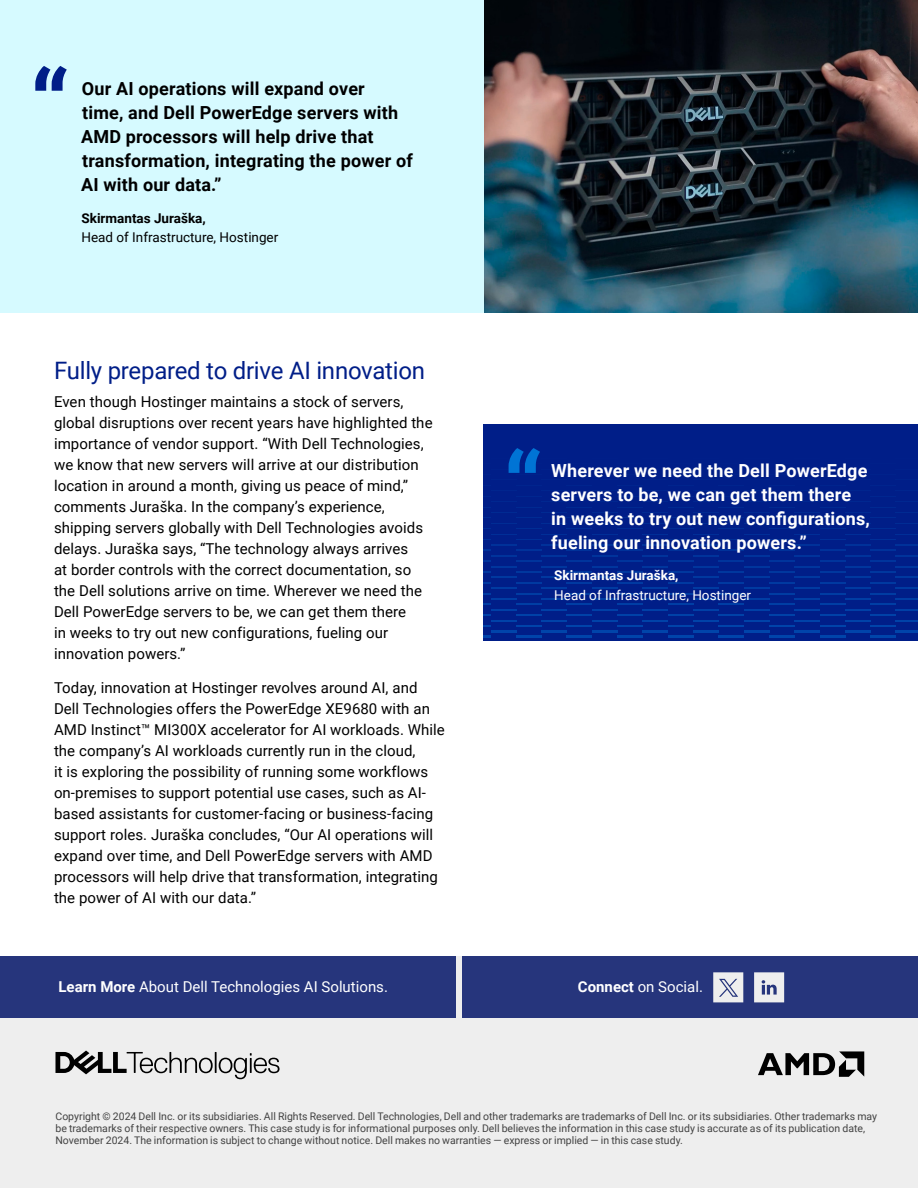
<style>
.page{position:relative;width:918px;height:1188px;background:#fff}
.page>*{position:absolute;margin:0;border:0;box-sizing:border-box;transform-origin:0 0}
.Page_2_Section_Header{font:24px "Roboto";letter-spacing:-.01em;color:#001e88}
.Pull_Quote{font:700 18px/24px "Roboto";letter-spacing:.01em;color:#000}
.Pull_Quote-2{font:700 18px/24px "Roboto";letter-spacing:.01em;color:#fff}
.Page_2_Body{font:15px/21px "Roboto";letter-spacing:.005em;color:#000}
.CTA{font:15px "Roboto";color:#fff}
.Quote_Attribution{font:13.5px/19.5px "Roboto";color:#000}
.Quote_Attribution-2{font:13.5px/19.5px "Roboto";color:#fff}
.t1{font:10.5px/12px "Roboto";color:#424242}
.s1{font-weight:700}
</style>
<div class="page">
<div style="left:0;top:957px;width:918px;height:231px;background:#eee"></div>
<div style="left:0;top:957px;width:456px;height:61px;background:#26357c"></div>
<div style="left:462px;top:957px;width:456px;height:61px;background:#26357c"></div>
<div style="left:0;top:0;width:918px;height:312px;background:#d6faff"></div>
<svg style="left:35px;top:66px;width:32px;height:25px"></svg>
<img style="left:484px;top:0;width:434px;height:312px">
<div style="left:484px;top:424px;width:434px;height:217px;background:#001e88"></div>
<hr style="left:693px;top:631px;width:26px;height:2px;background:#0074d5">
<hr style="left:693px;top:609px;width:26px;height:2px;background:#0074d5">
<hr style="left:693px;top:587px;width:26px;height:2px;background:#0074d5">
<hr style="left:693px;top:544px;width:26px;height:2px;background:#0074d5">
<hr style="left:693px;top:620px;width:26px;height:2px;background:#0074d5">
<hr style="left:693px;top:598px;width:26px;height:2px;background:#0074d5">
<hr style="left:668px;top:636px;width:25px;height:2px;background:#0074d5">
<hr style="left:668px;top:614px;width:25px;height:2px;background:#0074d5">
<svg style="left:668px;top:593px;width:25px;height:1px"></svg>
<hr style="left:668px;top:625px;width:25px;height:2px;background:#0074d5">
<svg style="left:668px;top:604px;width:25px;height:1px"></svg>
<hr style="left:643px;top:631px;width:25px;height:2px;background:#0074d5">
<hr style="left:643px;top:609px;width:25px;height:2px;background:#0074d5">
<hr style="left:643px;top:587px;width:25px;height:2px;background:#0074d5">
<hr style="left:643px;top:544px;width:25px;height:2px;background:#0074d5">
<hr style="left:643px;top:620px;width:25px;height:2px;background:#0074d5">
<hr style="left:643px;top:598px;width:25px;height:2px;background:#0074d5">
<hr style="left:617px;top:636px;width:26px;height:2px;background:#0074d5">
<hr style="left:617px;top:614px;width:26px;height:2px;background:#0074d5">
<svg style="left:617px;top:593px;width:26px;height:1px"></svg>
<hr style="left:617px;top:625px;width:26px;height:2px;background:#0074d5">
<svg style="left:617px;top:604px;width:26px;height:1px"></svg>
<hr style="left:592px;top:631px;width:25px;height:2px;background:#0074d5">
<hr style="left:592px;top:609px;width:25px;height:2px;background:#0074d5">
<hr style="left:592px;top:587px;width:25px;height:2px;background:#0074d5">
<hr style="left:592px;top:544px;width:25px;height:2px;background:#0074d5">
<hr style="left:592px;top:620px;width:25px;height:2px;background:#0074d5">
<hr style="left:592px;top:598px;width:25px;height:2px;background:#0074d5">
<hr style="left:567px;top:636px;width:25px;height:2px;background:#0074d5">
<hr style="left:567px;top:614px;width:25px;height:2px;background:#0074d5">
<svg style="left:567px;top:593px;width:25px;height:1px"></svg>
<hr style="left:567px;top:625px;width:25px;height:2px;background:#0074d5">
<svg style="left:567px;top:604px;width:25px;height:1px"></svg>
<hr style="left:542px;top:631px;width:25px;height:2px;background:#0074d5">
<hr style="left:542px;top:609px;width:25px;height:2px;background:#0074d5">
<hr style="left:542px;top:587px;width:25px;height:2px;background:#0074d5">
<hr style="left:542px;top:544px;width:25px;height:2px;background:#0074d5">
<hr style="left:542px;top:620px;width:25px;height:2px;background:#0074d5">
<hr style="left:542px;top:598px;width:25px;height:2px;background:#0074d5">
<hr style="left:896px;top:631px;width:22px;height:2px;background:#0074d5">
<hr style="left:896px;top:609px;width:22px;height:2px;background:#0074d5">
<hr style="left:896px;top:587px;width:22px;height:2px;background:#0074d5">
<hr style="left:896px;top:544px;width:22px;height:2px;background:#0074d5">
<hr style="left:896px;top:620px;width:22px;height:2px;background:#0074d5">
<hr style="left:896px;top:598px;width:22px;height:2px;background:#0074d5">
<hr style="left:871px;top:636px;width:25px;height:2px;background:#0074d5">
<hr style="left:871px;top:614px;width:25px;height:2px;background:#0074d5">
<svg style="left:871px;top:593px;width:25px;height:1px"></svg>
<hr style="left:871px;top:625px;width:25px;height:2px;background:#0074d5">
<svg style="left:871px;top:604px;width:25px;height:1px"></svg>
<hr style="left:845px;top:631px;width:26px;height:2px;background:#0074d5">
<hr style="left:845px;top:609px;width:26px;height:2px;background:#0074d5">
<hr style="left:845px;top:587px;width:26px;height:2px;background:#0074d5">
<hr style="left:845px;top:544px;width:26px;height:2px;background:#0074d5">
<hr style="left:845px;top:620px;width:26px;height:2px;background:#0074d5">
<hr style="left:845px;top:598px;width:26px;height:2px;background:#0074d5">
<hr style="left:820px;top:636px;width:25px;height:2px;background:#0074d5">
<hr style="left:820px;top:614px;width:25px;height:2px;background:#0074d5">
<svg style="left:820px;top:593px;width:25px;height:1px"></svg>
<hr style="left:820px;top:625px;width:25px;height:2px;background:#0074d5">
<svg style="left:820px;top:604px;width:25px;height:1px"></svg>
<hr style="left:795px;top:631px;width:25px;height:2px;background:#0074d5">
<hr style="left:795px;top:609px;width:25px;height:2px;background:#0074d5">
<hr style="left:795px;top:587px;width:25px;height:2px;background:#0074d5">
<hr style="left:795px;top:544px;width:25px;height:2px;background:#0074d5">
<hr style="left:795px;top:620px;width:25px;height:2px;background:#0074d5">
<hr style="left:795px;top:598px;width:25px;height:2px;background:#0074d5">
<hr style="left:769px;top:636px;width:26px;height:2px;background:#0074d5">
<hr style="left:769px;top:614px;width:26px;height:2px;background:#0074d5">
<svg style="left:769px;top:593px;width:26px;height:1px"></svg>
<hr style="left:769px;top:625px;width:26px;height:2px;background:#0074d5">
<svg style="left:769px;top:604px;width:26px;height:1px"></svg>
<hr style="left:744px;top:631px;width:25px;height:2px;background:#0074d5">
<hr style="left:744px;top:609px;width:25px;height:2px;background:#0074d5">
<hr style="left:744px;top:587px;width:25px;height:2px;background:#0074d5">
<hr style="left:744px;top:544px;width:25px;height:2px;background:#0074d5">
<hr style="left:744px;top:620px;width:25px;height:2px;background:#0074d5">
<hr style="left:744px;top:598px;width:25px;height:2px;background:#0074d5">
<hr style="left:719px;top:636px;width:25px;height:2px;background:#0074d5">
<hr style="left:719px;top:614px;width:25px;height:2px;background:#0074d5">
<svg style="left:719px;top:593px;width:25px;height:1px"></svg>
<hr style="left:719px;top:625px;width:25px;height:2px;background:#0074d5">
<svg style="left:719px;top:604px;width:25px;height:1px"></svg>
<hr style="left:516px;top:636px;width:26px;height:2px;background:#0074d5">
<hr style="left:516px;top:614px;width:26px;height:2px;background:#0074d5">
<svg style="left:516px;top:593px;width:26px;height:1px"></svg>
<hr style="left:516px;top:625px;width:26px;height:2px;background:#0074d5">
<svg style="left:516px;top:604px;width:26px;height:1px"></svg>
<hr style="left:491px;top:631px;width:25px;height:2px;background:#0074d5">
<hr style="left:491px;top:609px;width:25px;height:2px;background:#0074d5">
<hr style="left:491px;top:587px;width:25px;height:2px;background:#0074d5">
<hr style="left:491px;top:544px;width:25px;height:2px;background:#0074d5">
<hr style="left:491px;top:620px;width:25px;height:2px;background:#0074d5">
<hr style="left:491px;top:598px;width:25px;height:2px;background:#0074d5">
<svg style="left:484px;top:636px;width:7px;height:2px"></svg>
<svg style="left:484px;top:614px;width:7px;height:2px"></svg>
<svg style="left:484px;top:625px;width:7px;height:2px"></svg>
<svg style="left:484px;top:550px;width:434px;height:34px"></svg>
<svg style="left:484px;top:448px;width:434px;height:92px"></svg>
<svg style="left:55px;top:1051px;width:225px;height:28px"></svg>
<svg style="left:754px;top:972px;width:30px;height:30px"></svg>
<svg style="left:713px;top:972px;width:30px;height:30px"></svg>
<svg style="left:758px;top:1051px;width:106px;height:26px"></svg>
<p class="Pull_Quote" style="left:81px;top:76px;width:333px">Our AI operations will expand over<br>time, and Dell PowerEdge servers with AMD processors will help drive that transformation, integrating the power of AI with our data.”</p>
<p class="Quote_Attribution" style="left:82px;top:208px;width:198px"><span class="s1">Skirmantas Juraška,<br></span>Head of Infrastructure, Hostinger</p>
<h2 class="Page_2_Section_Header" style="left:54px;top:354px;width:373px">Fully prepared to drive AI innovation</h2>
<p class="Page_2_Body" style="left:54px;top:390px;width:380px">Even though Hostinger maintains a stock of servers, global disruptions over recent years have highlighted the importance of vendor support. “With Dell Technologies, we know that new servers will arrive at our distribution location in around a month, giving us peace of mind,” comments Juraška. In the company’s experience, shipping servers globally with Dell Technologies avoids delays. Juraška says, “The technology always arrives<br>at border controls with the correct documentation, so the Dell solutions arrive on time. Wherever we need the Dell PowerEdge servers to be, we can get them there<br>in weeks to try out new configurations, fueling our innovation powers.”</p>
<p class="Page_2_Body" style="left:54px;top:677px;width:392px">Today, innovation at Hostinger revolves around AI, and Dell Technologies offers the PowerEdge XE9680 with an AMD Instinct™ MI300X accelerator for AI workloads. While the company’s AI workloads currently run in the cloud,<br>it is exploring the possibility of running some workflows on-premises to support potential use cases, such as AI&shy;based assistants for customer-facing or business-facing support roles. Juraška concludes, “Our AI operations will expand over time, and Dell PowerEdge servers with AMD processors will help drive that transformation, integrating the power of AI with our data.”</p>
<p class="Pull_Quote-2" style="left:551px;top:458px;width:320px">Wherever we need the Dell PowerEdge servers to be, we can get them there in weeks to try out new configurations, fueling our innovation powers.”</p>
<p class="Quote_Attribution-2" style="left:554px;top:565px;width:198px"><span class="s1">Skirmantas Juraška,<br></span>Head of Infrastructure, Hostinger</p>
<p class="CTA" style="left:58px;top:976px;width:331px"><span class="s1">Learn More</span> About Dell Technologies AI Solutions.</p>
<p class="CTA" style="left:578px;top:976px;width:127px"><span class="s1">Connect</span> on Social.</p>
<p class="t1" style="left:56px;top:1110px;width:823px">Copyright © 2024 Dell Inc. or its subsidiaries. All Rights Reserved. Dell Technologies, Dell and other trademarks are trademarks of Dell Inc. or its subsidiaries. Other trademarks may be trademarks of their respective owners. This case study is for informational purposes only. Dell believes the information in this case study is accurate as of its publication date,<br>November 2024. The information is subject to change without notice. Dell makes no warranties — express or implied — in this case study.</p>
</div>
